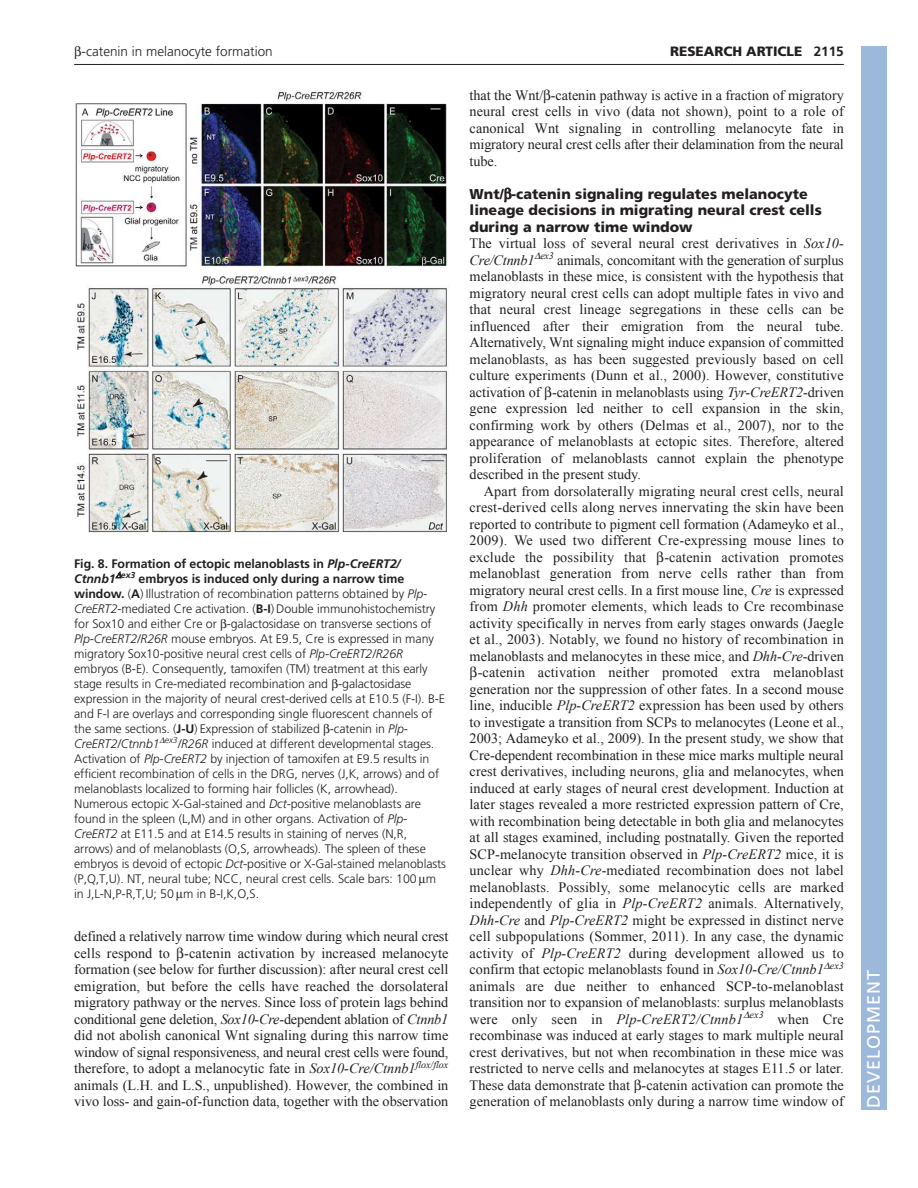
<style>
.page{position:relative;width:918px;height:1188px;background:#fff}
.page>*{position:absolute;margin:0;border:0;box-sizing:border-box;transform-origin:0 0}
.t1{font:18px "Frutiger LT Std";letter-spacing:.055em;color:#fff}
.t2{font:14.25px/16.5px "Times New Roman";letter-spacing:.005em;color:#231f20;text-align:justify}
.t3{font:900 14.25px/16.5px "Frutiger LT Std";color:#231f20}
.t4{font:300 13.5px "Frutiger LT Std";color:#231f20}
.t5{font:900 13.5px "Frutiger LT Std";color:#231f20}
.t6{font:300 12.3px/15px "Frutiger LT Std";letter-spacing:-.005em;color:#231f20}
.s1{font-weight:700}
.s2{font-weight:700;font-style:italic}
.s3{font-style:italic}
</style>
<div class="page">
<hr style="left:74px;top:64px;width:770px;height:1px;background:#231f20">
<img style="left:74px;top:90px;width:373px;height:442px">
<div style="left:861px;top:46px;width:25px;height:1064px;background:#9cb9db"></div>
<p class="t4" style="left:82px;top:46px;width:193px">-catenin in melanocyte formation</p>
<p class="t5" style="left:670px;top:46px;width:175px">RESEARCH ARTICLE <span class="s1">2115</span></p>
<p class="t6" style="left:74px;top:557px;width:373px"><span class="s1">Fig. 8. Formation of ectopic melanoblasts in</span> <span class="s2">Plp-CreERT2/<br>Ctnnb1</span> <sup>ex3</sup> <span class="s1">embryos is induced only during a narrow time window.</span> (<span class="s1">A</span>) Illustration of recombination patterns obtained by <span class="s3">Plp-CreERT2</span>-mediated Cre activation. (<span class="s1">B-I</span>) Double immunohistochemistry for Sox10 and either Cre or -galactosidase on transverse sections of <span class="s3">Plp-CreERT2/R26R</span> mouse embryos. At E9.5, Cre is expressed in many migratory Sox10-positive neural crest cells of <span class="s3">Plp-CreERT2/R26R </span>embryos (B-E). Consequently, tamoxifen (TM) treatment at this early stage results in Cre-mediated recombination and -galactosidase expression in the majority of neural crest-derived cells at E10.5 (F-I). B-E and F-I are overlays and corresponding single fluorescent channels of the same sections. (<span class="s1">J-U</span>) Expression of stabilized -catenin in <span class="s3">Plp-CreERT2/Ctnnb1</span> <sup>ex3</sup><span class="s3">/R26R</span> induced at different developmental stages.<br>Activation of <span class="s3">Plp-CreERT2</span> by injection of tamoxifen at E9.5 results in efficient recombination of cells in the DRG, nerves (J,K, arrows) and of melanoblasts localized to forming hair follicles (K, arrowhead).<br>Numerous ectopic X-Gal-stained and <span class="s3">Dct-</span>positive melanoblasts are found in the spleen (L,M) and in other organs. Activation of <span class="s3">Plp-CreERT2</span> at E11.5 and at E14.5 results in staining of nerves (N,R, arrows) and of melanoblasts (O,S, arrowheads). The spleen of these embryos is devoid of ectopic <span class="s3">Dct-</span>positive or X-Gal-stained melanoblasts (P,Q,T,U). NT, neural tube; NCC, neural crest cells. Scale bars: 100 m in J,L-N,P-R,T,U; 50 m in B-I,K,O,S.</p>
<p class="t2" style="left:74px;top:930px;width:376px">defined a relatively narrow time window during which neural crest cells respond to -catenin activation by increased melanocyte formation (see below for further discussion): after neural crest cell emigration, but before the cells have reached the dorsolateral migratory pathway or the nerves. Since loss of protein lags behind conditional gene deletion, <span class="s3">Sox10-Cre</span>-dependent ablation of <span class="s3">Ctnnb1 </span>did not abolish canonical Wnt signaling during this narrow time window of signal responsiveness, and neural crest cells were found, therefore, to adopt a melanocytic fate in <span class="s3">Sox10-Cre/Ctnnb1</span><sup>flox/flox </sup>animals (L.H. and L.S., unpublished). However, the combined in vivo loss- and gain-of-function data, together with the observation</p>
<p class="t2" style="left:470px;top:88px;width:376px">that the Wnt/ -catenin pathway is active in a fraction of migratory neural crest cells in vivo (data not shown), point to a role of canonical Wnt signaling in controlling melanocyte fate in migratory neural crest cells after their delamination from the neural tube.</p>
<p class="t3" style="left:470px;top:187px;width:354px">Wnt/ -catenin signaling regulates melanocyte lineage decisions in migrating neural crest cells during a narrow time window</p>
<p class="t2" style="left:470px;top:237px;width:376px">The virtual loss of several neural crest derivatives in <span class="s3">Sox10- Cre/Ctnnb1</span> <sup>ex3</sup> animals, concomitant with the generation of surplus melanoblasts in these mice, is consistent with the hypothesis that migratory neural crest cells can adopt multiple fates in vivo and that neural crest lineage segregations in these cells can be influenced after their emigration from the neural tube.<br>Alternatively, Wnt signaling might induce expansion of committed melanoblasts, as has been suggested previously based on cell culture experiments (Dunn et al., 2000). However, constitutive activation of -catenin in melanoblasts using <span class="s3">Tyr-CreERT2</span>-driven gene expression led neither to cell expansion in the skin, confirming work by others (Delmas et al., 2007), nor to the appearance of melanoblasts at ectopic sites. Therefore, altered proliferation of melanoblasts cannot explain the phenotype described in the present study.</p>
<p class="t2" style="left:470px;top:484px;width:376px;text-indent:14px">Apart from dorsolaterally migrating neural crest cells, neural crest-derived cells along nerves innervating the skin have been reported to contribute to pigment cell formation (Adameyko et al., 2009). We used two different Cre-expressing mouse lines to exclude the possibility that</p>
<p class="t2" style="left:470px;top:550px;width:376px;text-align:right">-catenin activation promotes<br>melanoblast generation from nerve cells rather than from migratory neural crest cells. In a first mouse line, <span class="s3">Cre</span> is expressed from <span class="s3">Dhh</span> promoter elements, which leads to Cre recombinase activity specifically in nerves from early stages onwards (Jaegle et al., 2003). Notably, we found no history of recombination in melanoblasts and melanocytes in these mice, and <span class="s3">Dhh-Cre</span>-driven -catenin activation neither promoted extra melanoblast generation nor the suppression of other fates. In a second mouse line, inducible <span class="s3">Plp-CreERT2</span> expression has been used by others to investigate a transition from SCPs to melanocytes (Leone et al., 2003; Adameyko et al., 2009). In the present study, we show that Cre-dependent recombination in these mice marks multiple neural crest derivatives, including neurons, glia and melanocytes, when induced at early stages of neural crest development. Induction at later stages revealed a more restricted expression pattern of Cre, with recombination being detectable in both glia and melanocytes at all stages examined, including postnatally. Given the reported SCP-melanocyte transition observed in <span class="s3">Plp-CreERT2</span> mice, it is unclear why <span class="s3">Dhh-Cre</span>-mediated recombination does not label melanoblasts. Possibly, some melanocytic cells are marked independently of glia in <span class="s3">Plp-CreERT2</span> animals. Alternatively, <span class="s3">Dhh-Cre</span> and <span class="s3">Plp-CreERT2</span> might be expressed in distinct nerve cell subpopulations (Sommer, 2011). In any case, the dynamic activity of <span class="s3">Plp-CreERT2</span> during development allowed us to confirm that ectopic melanoblasts found in <span class="s3">Sox10-Cre/Ctnnb1</span> <sup>ex3 </sup>animals are due neither to enhanced SCP-to-melanoblast transition nor to expansion of melanoblasts: surplus melanoblasts were only seen in <span class="s3">Plp-CreERT2/Ctnnb1</span> <sup>ex3</sup> when Cre recombinase was induced at early stages to mark multiple neural crest derivatives, but not when recombination in these mice was restricted to nerve cells and melanocytes at stages E11.5 or later.<br>These data demonstrate that -catenin activation can promote the generation of melanoblasts only during a narrow time window of</p>
<p class="t1" style="left:863px;top:1108px;width:140px;rotate:-90deg">DEVELOPMENT</p>
</div>
